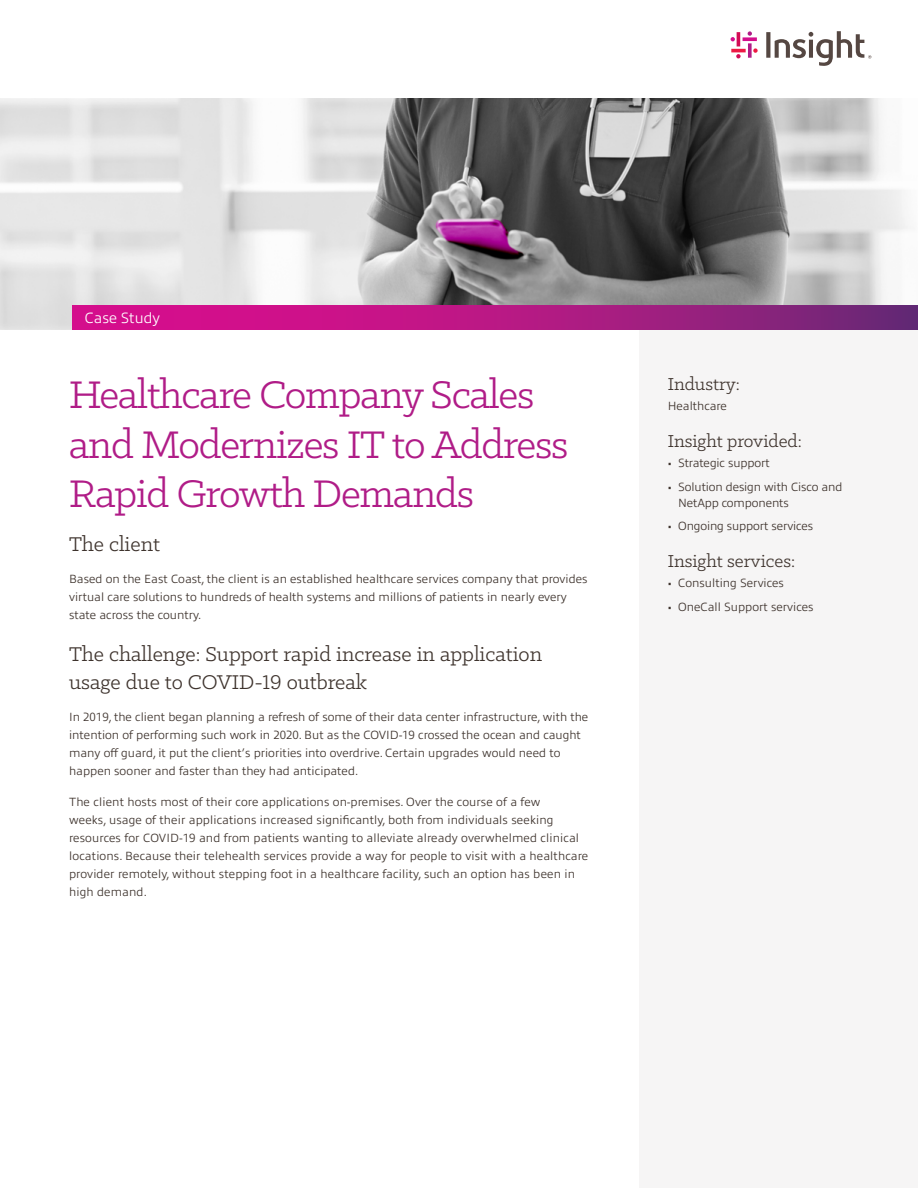
<style>
.page{position:relative;width:918px;height:1188px;background:#fff}
.page>*{position:absolute;margin:0;border:0;box-sizing:border-box;transform-origin:0 0}
.t1{font:43.5px/49.5px "Klinic Slab";letter-spacing:-.025em;color:#b01c87}
.t2{font:22.5px/28.5px "Klinic Slab";color:#3e332d}
.t3{font:19.5px "Klinic Slab";color:#3e332d}
.t4{font:300 15px "Allumi Pro";color:#fff}
.t5{font:300 12px/18px "Allumi Pro";color:#3e332d}
</style>
<div class="page">
<div style="left:639px;top:305px;width:279px;height:883px;background:#f6f5f5"></div>
<img style="left:0;top:98px;width:908px;height:232px">
<svg style="left:72px;top:305px;width:846px;height:25px;background:#af1983"></svg>
<svg style="left:748px;top:43px;width:4px;height:15px"></svg>
<svg style="left:748px;top:31px;width:4px;height:5px"></svg>
<hr style="left:737px;top:32px;width:3px;height:14px;background:#d30b55">
<svg style="left:736px;top:54px;width:5px;height:4px"></svg>
<svg style="left:743px;top:37px;width:14px;height:4px"></svg>
<svg style="left:731px;top:37px;width:4px;height:4px"></svg>
<hr style="left:731px;top:49px;width:15px;height:3px;background:#ed1944">
<svg style="left:753px;top:48px;width:5px;height:5px"></svg>
<svg style="left:766px;top:31px;width:105px;height:35px"></svg>
<p class="t4" style="left:85px;top:307px;width:77px">Case Study</p>
<h1 class="t1" style="left:69px;top:369px;width:501px">Healthcare Company Scales and Modernizes IT to Address<br>Rapid Growth Demands</h1>
<h2 class="t2" style="left:69px;top:529px;width:92px">The client</h2>
<p class="t5" style="left:69px;top:569px;width:520px">Based on the East Coast, the client is an established healthcare services company that provides virtual care solutions to hundreds of health systems and millions of patients in nearly every state across the country.</p>
<h2 class="t2" style="left:69px;top:639px;width:475px">The challenge: Support rapid increase in application usage due to COVID-19 outbreak</h2>
<p class="t5" style="left:69px;top:707px;width:521px">In 2019, the client began planning a refresh of some of their data center infrastructure, with the intention of performing such work in 2020. But as the COVID-19 crossed the ocean and caught many off guard, it put the client’s priorities into overdrive. Certain upgrades would need to happen sooner and faster than they had anticipated.</p>
<p class="t5" style="left:69px;top:792px;width:521px">The client hosts most of their core applications on-premises. Over the course of a few<br>weeks, usage of their applications increased significantly, both from individuals seeking resources for COVID-19 and from patients wanting to alleviate already overwhelmed clinical locations. Because their telehealth services provide a way for people to visit with a healthcare provider remotely, without stepping foot in a healthcare facility, such an option has been in high demand.</p>
<h3 class="t3" style="left:668px;top:372px;width:74px">Industry:</h3>
<p class="t5" style="left:668px;top:396px;width:61px">Healthcare</p>
<h3 class="t3" style="left:668px;top:429px;width:136px">Insight provided:</h3>
<p class="t5" style="left:668px;top:453px;width:104px">• Strategic support</p>
<p class="t5" style="left:678px;top:477px;width:166px;line-height:16.5px;text-indent:-10px">• Solution design with Cisco and<br>NetApp components</p>
<p class="t5" style="left:668px;top:516px;width:147px">• Ongoing support services</p>
<h3 class="t3" style="left:668px;top:549px;width:129px">Insight services:</h3>
<p class="t5" style="left:668px;top:573px;width:118px">• Consulting Services</p>
<p class="t5" style="left:668px;top:596px;width:147px">• OneCall Support services</p>
</div>
